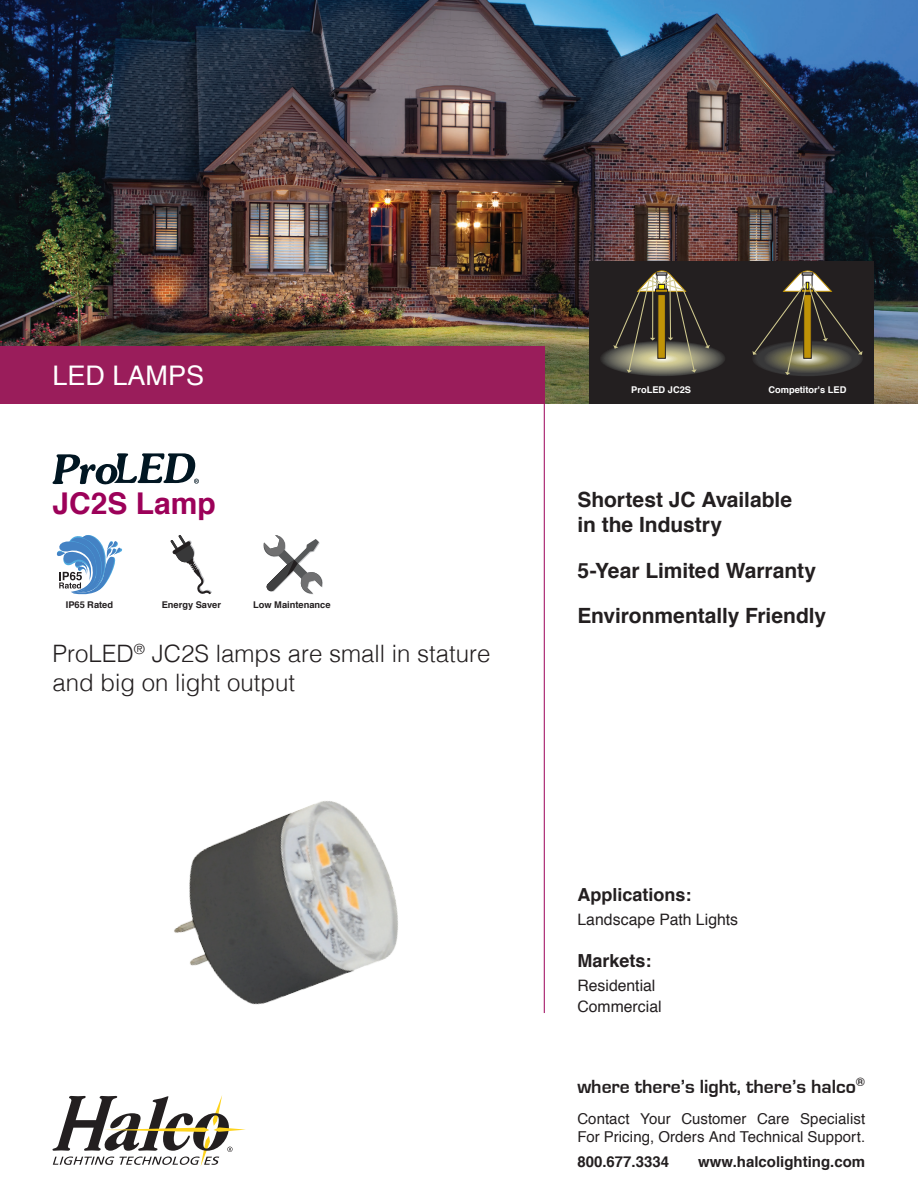
<style>
.page{position:relative;width:918px;height:1188px;background:#fff}
.page>*{position:absolute;margin:0;border:0;box-sizing:border-box;transform-origin:0 0}
.t1{font:700 30px "Helvetica";color:#9c0159}
.t2{font:27px "Helvetica";color:#fff}
.t3{font:300 24px/28.8px "Helvetica";color:#231f20}
.t4{font:700 21px/25.2px "Helvetica";letter-spacing:-.005em;color:#231f20}
.t5{font:700 19.65px "Eurostile";color:#231f20}
.t6{font:700 18px "Helvetica";color:#231f20}
.t7{font:15.75px/21px "Helvetica";color:#231f20}
.t8{font:15px/18px "Helvetica";letter-spacing:.005em;color:#231f20}
.t9{font:700 15px "Helvetica";color:#231f20}
.t10{font:700 9.3px "Helvetica";color:#231f20}
.t11{font:700 9.3px "Helvetica";color:#fff}
</style>
<div class="page">
<img style="left:0;top:0;width:918px;height:404px">
<div style="left:0;top:346px;width:545px;height:58px;background:#9a1d5b"></div>
<svg style="left:52px;top:1095px;width:194px;height:71px"></svg>
<svg style="left:52px;top:453px;width:147px;height:31px"></svg>
<hr style="left:544px;top:404px;width:1px;height:609px;background:#9c0159">
<svg style="left:57px;top:535px;width:65px;height:59px"></svg>
<svg style="left:171px;top:535px;width:41px;height:59px"></svg>
<svg style="left:264px;top:535px;width:59px;height:59px"></svg>
<img style="left:174px;top:801px;width:224px;height:204px">
<div style="left:590px;top:262px;width:284px;height:142px;background:#231f20"></div>
<svg style="left:601px;top:270px;width:124px;height:106px"></svg>
<svg style="left:752px;top:270px;width:111px;height:106px"></svg>
<p class="t2" style="left:52px;top:355px;width:153px">LED LAMPS</p>
<p class="t11" style="left:631px;top:382px;width:61px">ProLED JC2S</p>
<p class="t11" style="left:768px;top:382px;width:80px">Competitor's LED</p>
<h1 class="t1" style="left:52px;top:479px;width:165px">JC2S Lamp</h1>
<p class="t4" style="left:577px;top:488px;width:216px">Shortest JC Available in the Industry</p>
<p class="t4" style="left:577px;top:548px;width:250px;line-height:45.3px">5-Year Limited Warranty<br>Environmentally Friendly</p>
<p class="t10" style="left:66px;top:597px;width:49px">IP65 Rated</p>
<p class="t10" style="left:162px;top:597px;width:61px">Energy Saver</p>
<p class="t10" style="left:253px;top:597px;width:79px">Low Maintenance</p>
<p class="t3" style="left:52px;top:637px;width:439px">ProLED<sup>®</sup> JC2S lamps are small in stature and big on light output</p>
<p class="t6" style="left:577px;top:880px;width:116px">Applications:</p>
<p class="t7" style="left:577px;top:909px;width:162px">Landscape Path Lights</p>
<p class="t6" style="left:577px;top:946px;width:76px">Markets:</p>
<p class="t7" style="left:577px;top:976px;width:86px">Residential<br>Commercial</p>
<p class="t5" style="left:577px;top:1076px;width:289px">where there’s light, there’s halco<sup>®</sup></p>
<p class="t8" style="left:577px;top:1110px;width:289px">Contact Your Customer Care Specialist<br>For Pricing, Orders And Technical Support.</p>
<p class="t9" style="left:577px;top:1149px;width:93px">800.677.3334</p>
<p class="t9" style="left:698px;top:1149px;width:168px">www.halcolighting.com</p>
</div>
